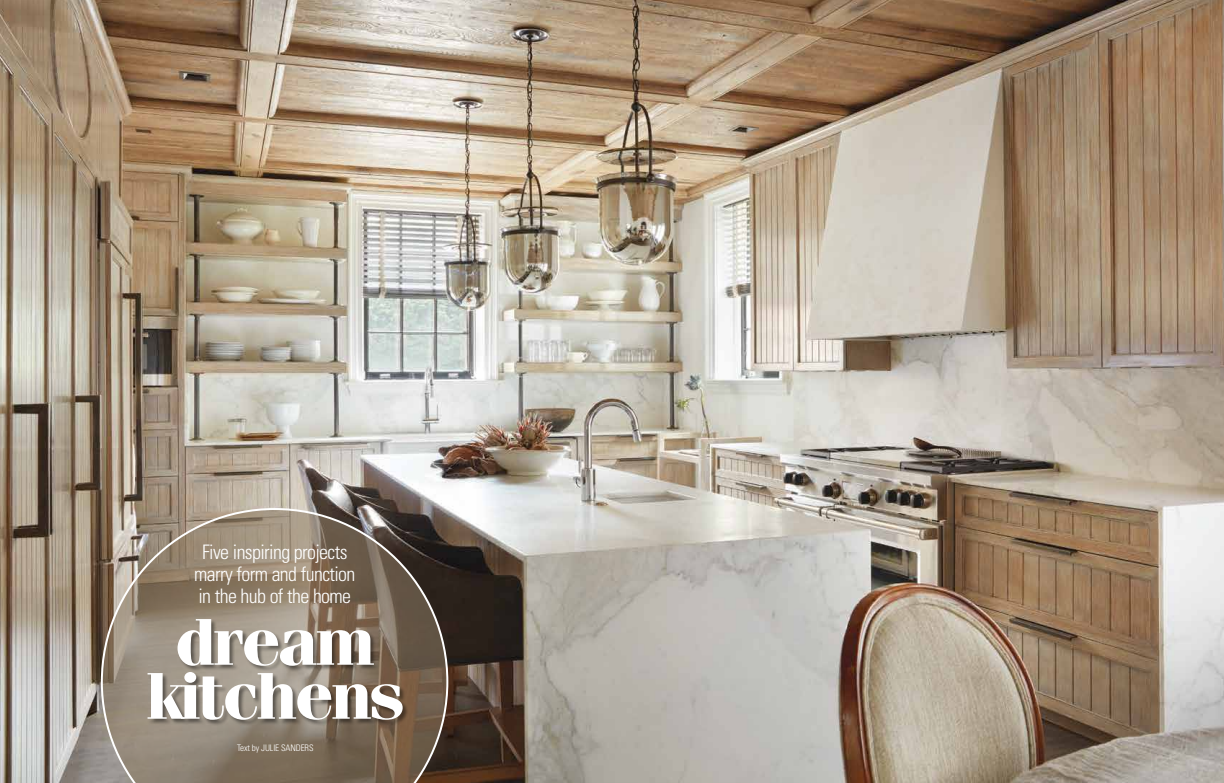
<style>
.page{position:relative;width:1224px;height:783px;background:#fff}
.page>*{position:absolute;margin:0;border:0;box-sizing:border-box;transform-origin:0 0}
.t1{font:700 66px/54px "Fenice";letter-spacing:-.05em;color:#fff;text-align:center;scale:1.1 1}
.t2{font:300 condensed 20px/22px "Univers";letter-spacing:-.03em;color:#fff;text-align:center}
.t3{font:300 condensed 9px "Univers";letter-spacing:-.01em;color:#fff}
</style>
<div class="page">
<img style="left:0;top:0;width:1224px;height:783px">
<svg style="left:101px;top:508px;width:347px;height:275px;background:#847565"></svg>
<div style="left:147px;top:619px;width:262px;height:107px;background:#000;opacity:.45"></div>
<p class="t2" style="left:194px;top:541px;width:163px">Five inspiring projects marry form and function in the hub of the home</p>
<h1 class="t1" style="left:146px;top:614px;width:238px">dream kitchens</h1>
<p class="t3" style="left:237px;top:742px;width:78px">Text by JULIE SANDERS</p>
</div>
